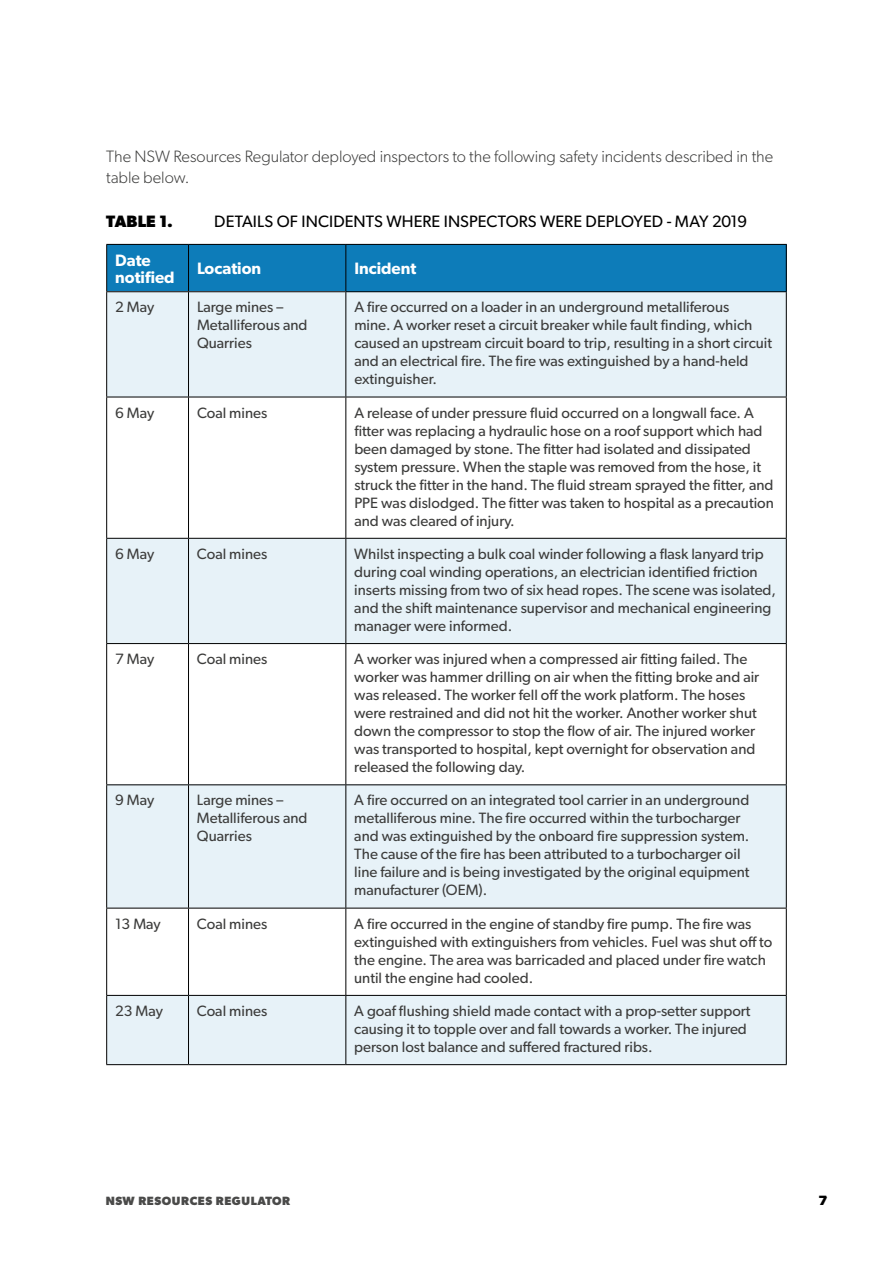
<style>
.page{position:relative;width:893px;height:1263px;background:#fff}
.page>*{position:absolute;margin:0;border:0;box-sizing:border-box;transform-origin:0 0}
.t1{font:300 16.5px/21.5px "Gibson";color:#3c3c3b}
.t2{font:16.5px "Gibson";letter-spacing:.005em;color:#000}
.t3{font:600 16.5px/16.5px "Gibson";color:#fff}
.t4{font:700 16.5px "Gibson";letter-spacing:.005em;color:#000}
.t5{font:15px/18px "Gibson";color:#3c3c3b}
.t6{font:700 13.5px "Gibson";color:#000}
.t7{font:700 12px "Gibson";letter-spacing:.05em;color:#4a4a49}
</style>
<div class="page">
<div style="left:346px;top:292px;width:440px;height:105px;background:#e7f2f8"></div>
<div style="left:346px;top:538px;width:440px;height:105px;background:#e7f2f8"></div>
<div style="left:346px;top:785px;width:440px;height:123px;background:#e7f2f8"></div>
<div style="left:346px;top:995px;width:440px;height:70px;background:#e7f2f8"></div>
<div style="left:107px;top:244px;width:82px;height:48px;background:#0d7cb9"></div>
<div style="left:189px;top:244px;width:157px;height:48px;background:#0d7cb9"></div>
<div style="left:346px;top:244px;width:440px;height:48px;background:#0d7cb9"></div>
<div style="left:107px;top:292px;width:82px;height:105px;background:#e7f2f8"></div>
<div style="left:189px;top:292px;width:157px;height:105px;background:#e7f2f8"></div>
<div style="left:107px;top:538px;width:82px;height:105px;background:#e7f2f8"></div>
<div style="left:189px;top:538px;width:157px;height:105px;background:#e7f2f8"></div>
<div style="left:107px;top:785px;width:82px;height:123px;background:#e7f2f8"></div>
<div style="left:189px;top:785px;width:157px;height:123px;background:#e7f2f8"></div>
<div style="left:107px;top:995px;width:82px;height:70px;background:#e7f2f8"></div>
<div style="left:189px;top:995px;width:157px;height:70px;background:#e7f2f8"></div>
<hr style="left:106px;top:292px;width:1px;height:105px;background:#000">
<hr style="left:188px;top:292px;width:1px;height:105px;background:#000">
<hr style="left:345px;top:292px;width:1px;height:105px;background:#000">
<hr style="left:786px;top:292px;width:1px;height:105px;background:#000">
<hr style="left:106px;top:397px;width:83px;height:1px;background:#000">
<hr style="left:106px;top:397px;width:1px;height:141px;background:#000">
<hr style="left:189px;top:397px;width:157px;height:1px;background:#000">
<hr style="left:188px;top:397px;width:1px;height:141px;background:#000">
<hr style="left:346px;top:397px;width:441px;height:1px;background:#000">
<hr style="left:345px;top:397px;width:1px;height:141px;background:#000">
<hr style="left:786px;top:397px;width:1px;height:141px;background:#000">
<hr style="left:106px;top:538px;width:83px;height:1px;background:#000">
<hr style="left:106px;top:539px;width:1px;height:104px;background:#000">
<hr style="left:189px;top:538px;width:157px;height:1px;background:#000">
<hr style="left:188px;top:539px;width:1px;height:104px;background:#000">
<hr style="left:346px;top:538px;width:441px;height:1px;background:#000">
<hr style="left:345px;top:539px;width:1px;height:104px;background:#000">
<hr style="left:786px;top:539px;width:1px;height:104px;background:#000">
<hr style="left:106px;top:643px;width:83px;height:1px;background:#000">
<hr style="left:106px;top:644px;width:1px;height:140px;background:#000">
<hr style="left:189px;top:643px;width:157px;height:1px;background:#000">
<hr style="left:188px;top:644px;width:1px;height:140px;background:#000">
<hr style="left:346px;top:643px;width:441px;height:1px;background:#000">
<hr style="left:345px;top:644px;width:1px;height:140px;background:#000">
<hr style="left:786px;top:644px;width:1px;height:140px;background:#000">
<hr style="left:106px;top:784px;width:83px;height:1px;background:#000">
<hr style="left:106px;top:785px;width:1px;height:123px;background:#000">
<hr style="left:189px;top:784px;width:157px;height:1px;background:#000">
<hr style="left:188px;top:785px;width:1px;height:123px;background:#000">
<hr style="left:346px;top:784px;width:441px;height:1px;background:#000">
<hr style="left:345px;top:785px;width:1px;height:123px;background:#000">
<hr style="left:786px;top:785px;width:1px;height:123px;background:#000">
<hr style="left:106px;top:908px;width:83px;height:1px;background:#000">
<hr style="left:106px;top:908px;width:1px;height:87px;background:#000">
<hr style="left:189px;top:908px;width:157px;height:1px;background:#000">
<hr style="left:188px;top:908px;width:1px;height:87px;background:#000">
<hr style="left:346px;top:908px;width:441px;height:1px;background:#000">
<hr style="left:345px;top:908px;width:1px;height:87px;background:#000">
<hr style="left:786px;top:908px;width:1px;height:87px;background:#000">
<hr style="left:106px;top:995px;width:83px;height:1px;background:#000">
<hr style="left:106px;top:996px;width:1px;height:68px;background:#000">
<hr style="left:189px;top:995px;width:157px;height:1px;background:#000">
<hr style="left:188px;top:996px;width:1px;height:68px;background:#000">
<hr style="left:346px;top:995px;width:441px;height:1px;background:#000">
<hr style="left:345px;top:996px;width:1px;height:68px;background:#000">
<hr style="left:786px;top:996px;width:1px;height:68px;background:#000">
<hr style="left:106px;top:1064px;width:83px;height:1px;background:#000">
<hr style="left:189px;top:1064px;width:157px;height:1px;background:#000">
<hr style="left:346px;top:1064px;width:441px;height:1px;background:#000">
<hr style="left:106px;top:244px;width:83px;height:1px;background:#000">
<hr style="left:106px;top:245px;width:1px;height:46px;background:#000">
<hr style="left:189px;top:244px;width:157px;height:1px;background:#000">
<hr style="left:188px;top:245px;width:1px;height:46px;background:#000">
<hr style="left:346px;top:244px;width:441px;height:1px;background:#000">
<hr style="left:345px;top:245px;width:1px;height:46px;background:#000">
<hr style="left:786px;top:245px;width:1px;height:46px;background:#000">
<hr style="left:106px;top:291px;width:83px;height:1px;background:#000">
<hr style="left:189px;top:291px;width:157px;height:1px;background:#000">
<hr style="left:346px;top:291px;width:441px;height:1px;background:#000">
<p class="t1" style="left:106px;top:145px;width:668px">The NSW Resources Regulator deployed inspectors to the following safety incidents described in the table below.</p>
<p class="t4" style="left:106px;top:211px;width:68px">TABLE 1.</p>
<p class="t2" style="left:214px;top:211px;width:534px">DETAILS OF INCIDENTS WHERE INSPECTORS WERE DEPLOYED - MAY 2019</p>
<p class="t3" style="left:115px;top:252px;width:61px">Date notifed</p>
<p class="t3" style="left:197px;top:260px;width:66px">Location</p>
<p class="t3" style="left:354px;top:260px;width:64px">Incident</p>
<p class="t5" style="left:115px;top:298px;width:41px">2 May</p>
<p class="t5" style="left:197px;top:298px;width:112px">Large mines –<br>Metalliferous and<br>Quarries</p>
<p class="t5" style="left:354px;top:298px;width:419px">A fre occurred on a loader in an underground metalliferous<br>mine. A worker reset a circuit breaker while fault fnding, which caused an upstream circuit board to trip, resulting in a short circuit and an electrical fre. The fre was extinguished by a hand-held extinguisher.</p>
<p class="t5" style="left:115px;top:403px;width:41px">6 May</p>
<p class="t5" style="left:197px;top:403px;width:72px">Coal mines</p>
<p class="t5" style="left:354px;top:403px;width:421px">A release of under pressure fuid occurred on a longwall face. A ftter was replacing a hydraulic hose on a roof support which had been damaged by stone. The ftter had isolated and dissipated system pressure. When the staple was removed from the hose, it struck the ftter in the hand. The fuid stream sprayed the ftter, and PPE was dislodged. The ftter was taken to hospital as a precaution and was cleared of injury.</p>
<p class="t5" style="left:115px;top:544px;width:41px">6 May</p>
<p class="t5" style="left:197px;top:544px;width:72px">Coal mines</p>
<p class="t5" style="left:354px;top:544px;width:423px">Whilst inspecting a bulk coal winder following a fask lanyard trip during coal winding operations, an electrician identifed friction inserts missing from two of six head ropes. The scene was isolated, and the shif maintenance supervisor and mechanical engineering manager were informed.</p>
<p class="t5" style="left:115px;top:650px;width:41px">7 May</p>
<p class="t5" style="left:197px;top:650px;width:72px">Coal mines</p>
<p class="t5" style="left:354px;top:650px;width:406px">A worker was injured when a compressed air ftting failed. The worker was hammer drilling on air when the ftting broke and air was released. The worker fell of the work platform. The hoses were restrained and did not hit the worker. Another worker shut down the compressor to stop the fow of air. The injured worker was transported to hospital, kept overnight for observation and released the following day.</p>
<p class="t5" style="left:115px;top:791px;width:41px">9 May</p>
<p class="t5" style="left:197px;top:791px;width:112px">Large mines –<br>Metalliferous and<br>Quarries</p>
<p class="t5" style="left:354px;top:791px;width:397px">A fre occurred on an integrated tool carrier in an underground metalliferous mine. The fre occurred within the turbocharger and was extinguished by the onboard fre suppression system.<br>The cause of the fre has been attributed to a turbocharger oil line failure and is being investigated by the original equipment manufacturer (OEM).</p>
<p class="t5" style="left:115px;top:914px;width:47px">13 May</p>
<p class="t5" style="left:197px;top:914px;width:72px">Coal mines</p>
<p class="t5" style="left:354px;top:914px;width:420px">A fre occurred in the engine of standby fre pump. The fre was extinguished with extinguishers from vehicles. Fuel was shut of to the engine. The area was barricaded and placed under fre watch until the engine had cooled.</p>
<p class="t5" style="left:115px;top:1001px;width:49px">23 May</p>
<p class="t5" style="left:197px;top:1001px;width:72px">Coal mines</p>
<p class="t5" style="left:354px;top:1001px;width:398px">A goaf fushing shield made contact with a prop-setter support causing it to topple over and fall towards a worker. The injured person lost balance and sufered fractured ribs.</p>
<p class="t7" style="left:106px;top:1193px;width:186px">NSW RESOURCES REGULATOR</p>
<p class="t6" style="left:818px;top:1192px;width:10px">7</p>
</div>
